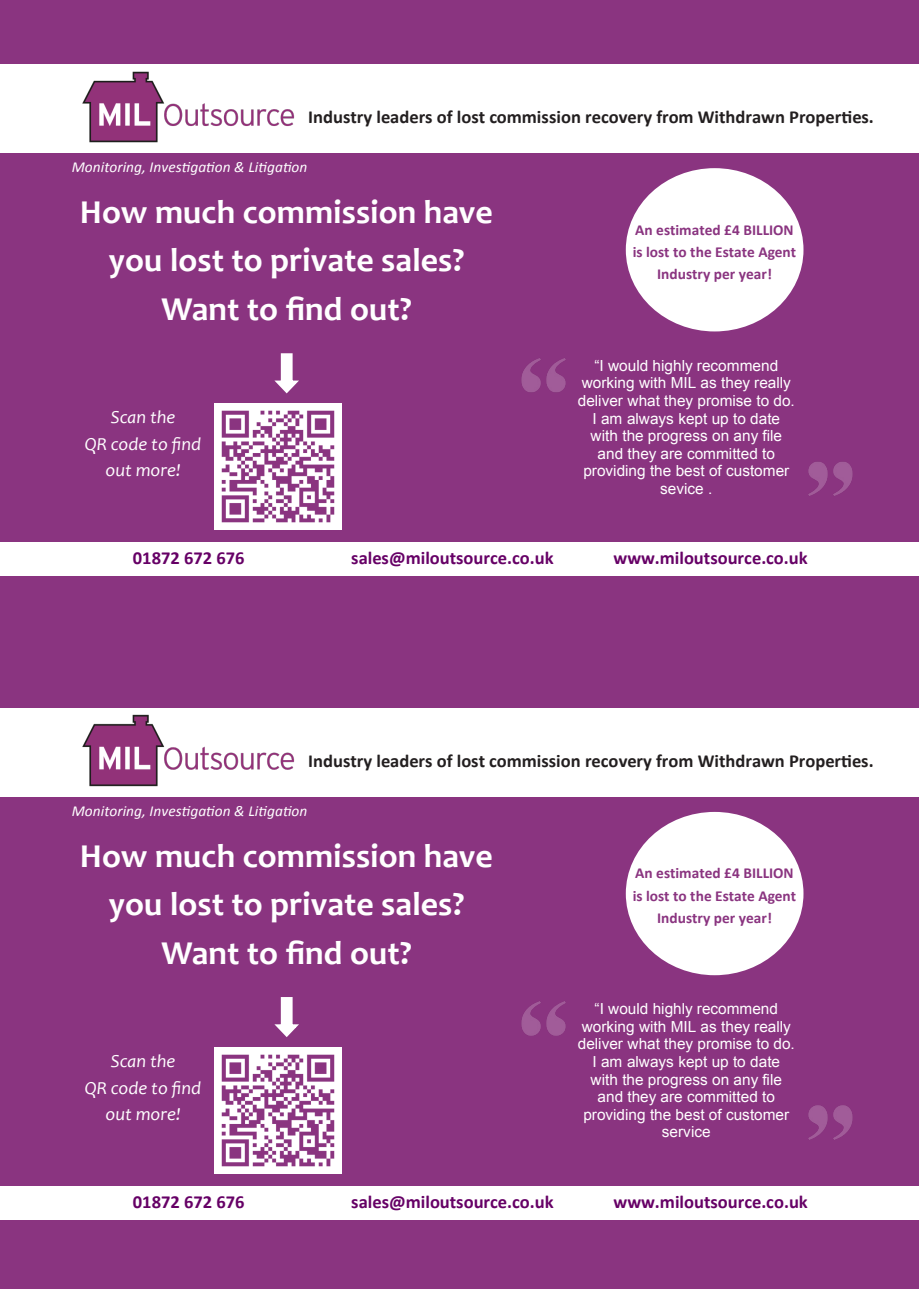
<style>
.page{position:relative;width:919px;height:1289px;background:#fff}
.page>*{position:absolute;margin:0;border:0;box-sizing:border-box;transform-origin:0 0}
.t1{font:700 33.6px/48.4px "Candara";color:#fff;text-align:center}
.t2{font:700 18.45px "Calibri";color:#231f20}
.t3{font:700 18.45px "Calibri";color:#606}
.t4{font:700 18.3px "Calibri";color:#231f20}
.t5{font:700 18.3px "Calibri";color:#606}
.t6{font:italic 18.3px/26.4px "Candara";color:#fff;text-align:center}
.t7{font:15.3px/17.5px "Arial";color:#fff;text-align:center}
.t8{font:700 15.3px/22.2px "Calibri";color:#8a3480;text-align:center}
.t9{font:italic 15.3px "Calibri";letter-spacing:.005em;color:#fff}
</style>
<div class="page">
<div style="left:0;top:0;width:918px;height:644px;background:#8a3480"></div>
<div style="left:0;top:542px;width:918px;height:34px;background:#fff"></div>
<div style="left:627px;top:170px;width:174px;height:160px;background:#fff;border-radius:50%"></div>
<img style="left:521px;top:358px;width:45px;height:34px">
<img style="left:808px;top:462px;width:45px;height:34px">
<div style="left:0;top:65px;width:918px;height:88px;background:#fff"></div>
<img style="left:75px;top:64px;width:227px;height:79px">
<svg style="left:274px;top:353px;width:25px;height:41px"></svg>
<img style="left:214px;top:403px;width:127px;height:126px">
<div style="left:0;top:644px;width:918px;height:644px;background:#8a3480"></div>
<div style="left:0;top:1185px;width:918px;height:34px;background:#fff"></div>
<div style="left:627px;top:813px;width:174px;height:160px;background:#fff;border-radius:50%"></div>
<img style="left:521px;top:1001px;width:45px;height:35px">
<img style="left:808px;top:1105px;width:45px;height:35px">
<div style="left:0;top:708px;width:918px;height:88px;background:#fff"></div>
<img style="left:82px;top:714px;width:213px;height:73px">
<svg style="left:274px;top:997px;width:25px;height:40px"></svg>
<img style="left:214px;top:1047px;width:127px;height:126px">
<p class="t2" style="left:308px;top:105px;width:567px">Industry leaders of lost commission recovery from Withdrawn Properties.</p>
<p class="t9" style="left:72px;top:156px;width:237px">Monitoring, Investigation &amp; Litigation</p>
<p class="t1" style="left:80px;top:187px;width:414px">How much commission have you lost to private sales?<br>Want to find out?</p>
<p class="t6" style="left:85px;top:404px;width:118px">Scan the<br>QR code to find out more!</p>
<p class="t8" style="left:632px;top:218px;width:165px">An estimated £4 BILLION is lost to the Estate Agent<br>Industry per year!</p>
<p class="t7" style="left:577px;top:357px;width:218px">“I would highly recommend working with MIL as they really deliver what they promise to do.<br>I am always kept up to date with the progress on any file and they are committed to providing the best of customer sevice .</p>
<p class="t5" style="left:133px;top:546px;width:113px">01872 672 676</p>
<p class="t5" style="left:351px;top:546px;width:204px">sales@miloutsource.co.uk</p>
<p class="t5" style="left:613px;top:546px;width:195px">www.miloutsource.co.uk</p>
<p class="t4" style="left:308px;top:749px;width:566px">Industry leaders of lost commission recovery from Withdrawn Properties.</p>
<p class="t9" style="left:72px;top:800px;width:237px">Monitoring, Investigation &amp; Litigation</p>
<p class="t1" style="left:80px;top:831px;width:414px">How much commission have you lost to private sales?<br>Want to find out?</p>
<p class="t6" style="left:85px;top:1047px;width:118px">Scan the<br>QR code to find out more!</p>
<p class="t8" style="left:632px;top:862px;width:165px">An estimated £4 BILLION is lost to the Estate Agent<br>Industry per year!</p>
<p class="t7" style="left:577px;top:1000px;width:218px">“I would highly recommend working with MIL as they really deliver what they promise to do.<br>I am always kept up to date with the progress on any file and they are committed to providing the best of customer service</p>
<p class="t3" style="left:133px;top:1190px;width:113px">01872 672 676</p>
<p class="t3" style="left:351px;top:1190px;width:204px">sales@miloutsource.co.uk</p>
<p class="t3" style="left:613px;top:1190px;width:196px">www.miloutsource.co.uk</p>
</div>
